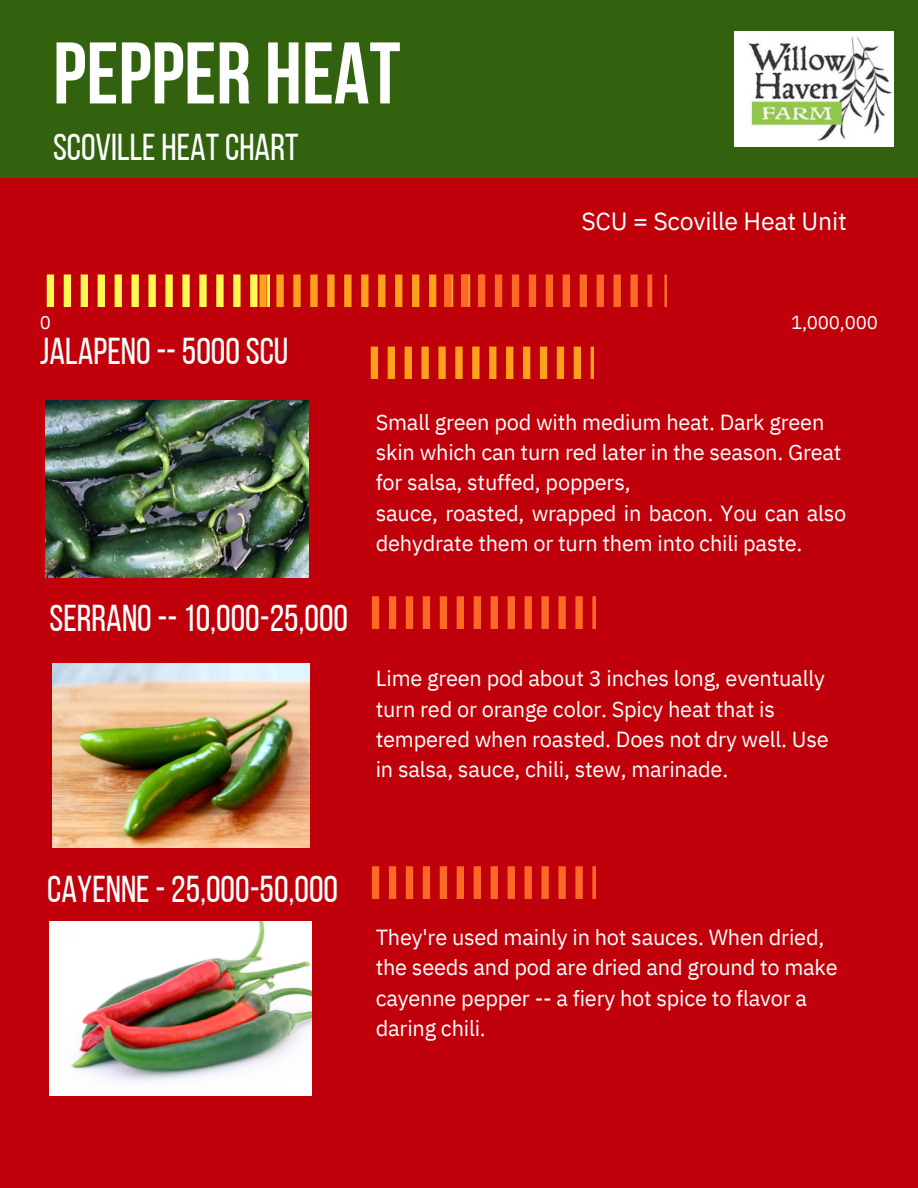
<style>
.page{position:relative;width:918px;height:1188px;background:#c0000a}
.page>*{position:absolute;margin:0;border:0;box-sizing:border-box;transform-origin:0 0}
.t1{font:700 87.15px "Bebas Neue";color:#fff}
.t2{font:37.35px "Bebas Neue";color:#fff}
.t3{font:24.9px "IBM Plex Sans";letter-spacing:-.01em;color:#fff}
.t4{font:21.75px/30.3px "IBM Plex Sans";letter-spacing:-.01em;color:#fff}
.t5{font:18.75px "IBM Plex Sans";letter-spacing:-.01em;color:#fff}
</style>
<div class="page">
<div style="left:0;top:0;width:918px;height:178px;background:#32620e"></div>
<svg style="left:47px;top:275px;width:620px;height:32px"></svg>
<img style="left:45px;top:401px;width:263px;height:176px">
<svg style="left:371px;top:347px;width:223px;height:32px"></svg>
<svg style="left:372px;top:596px;width:224px;height:33px"></svg>
<img style="left:50px;top:921px;width:262px;height:175px">
<img style="left:53px;top:664px;width:256px;height:183px">
<svg style="left:372px;top:866px;width:224px;height:33px"></svg>
<img style="left:734px;top:31px;width:159px;height:115px">
<h1 class="t1" style="left:53px;top:38px;width:349px">PEPPER HEAT</h1>
<h2 class="t2" style="left:53px;top:132px;width:247px">SCOVILLE HEATCHART</h2>
<p class="t5" style="left:40px;top:310px;width:13px">0</p>
<h2 class="t2" style="left:40px;top:336px;width:250px">JALAPENO--5000SCU</h2>
<p class="t3" style="left:581px;top:204px;width:267px">SCU = Scoville Heat Unit</p>
<p class="t5" style="left:791px;top:310px;width:89px">1,000,000</p>
<h2 class="t2" style="left:50px;top:603px;width:300px">SERRANO--10,000-25,000</h2>
<p class="t4" style="left:376px;top:406px;width:472px">Small green pod with medium heat. Dark green skin which can turn red later in the season. Great for salsa, stuffed, poppers,<br>sauce, roasted, wrapped in bacon. You can also dehydrate them or turn them into chili paste.</p>
<p class="t4" style="left:376px;top:663px;width:455px">Lime green pod about 3 inches long, eventually turn red or orange color. Spicy heat that is tempered when roasted. Does not dry well. Use in salsa, sauce, chili, stew, marinade.</p>
<h2 class="t2" style="left:47px;top:874px;width:292px">CAYENNE-25,000-50,000</h2>
<p class="t4" style="left:376px;top:922px;width:464px">They're used mainly in hot sauces. When dried, the seeds and pod are dried and ground to make cayenne pepper -- a fiery hot spice to flavor a daring chili.</p>
</div>
